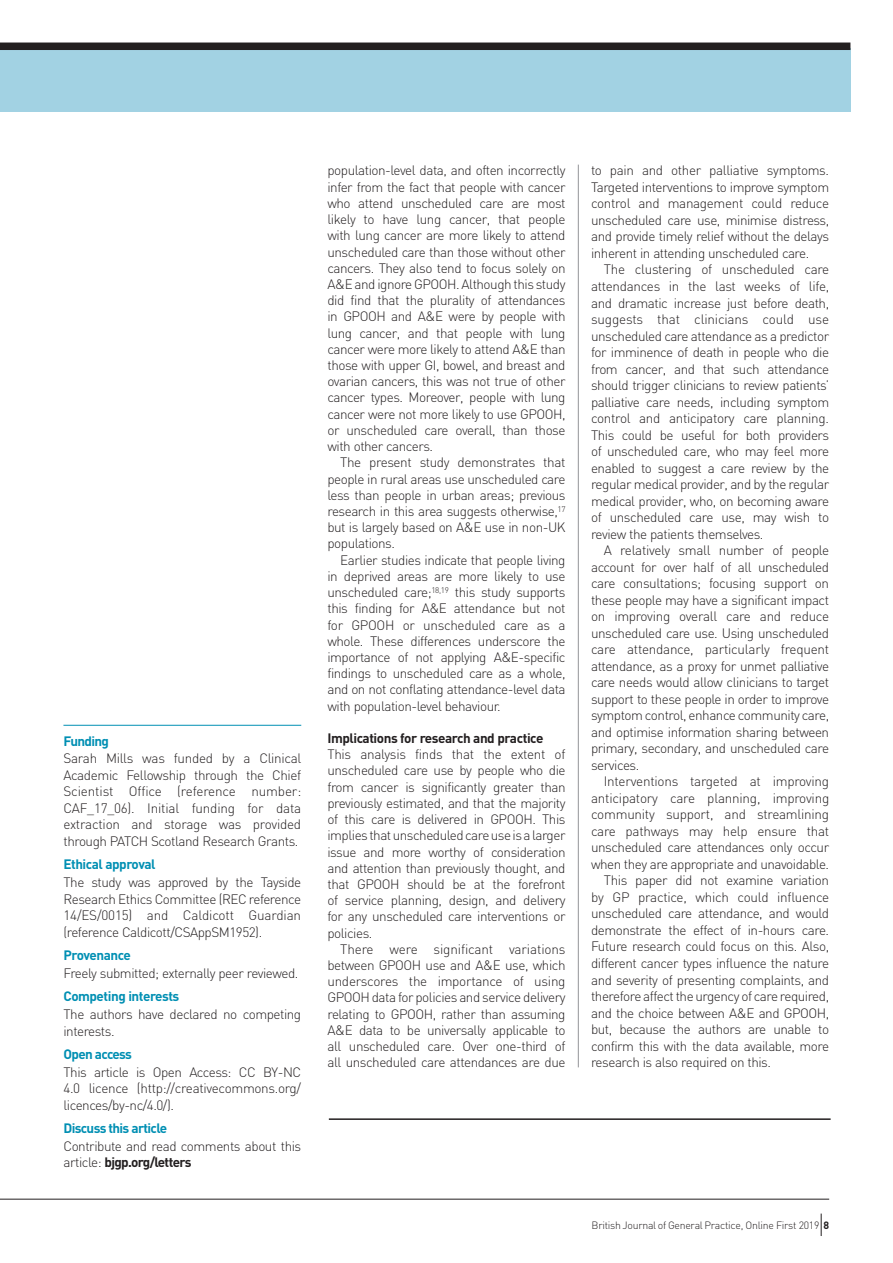
<style>
.page{position:relative;width:893px;height:1263px;background:#fff}
.page>*{position:absolute;margin:0;border:0;box-sizing:border-box;transform-origin:0 0}
.t1{font:300 13.5px/16.2px "DIN";letter-spacing:-.035em;color:#231f20;text-align:justify}
.t2{font:700 13.5px "DIN";letter-spacing:-.045em;color:#008fb3}
.t3{font:300 13.5px "DIN";letter-spacing:-.015em;color:#231f20}
.t4{font:700 13.5px "DIN";letter-spacing:-.035em;color:#231f20}
.t5{font:300 10.5px "DIN";letter-spacing:-.025em;color:#231f20}
.s1{font-weight:700}
</style>
<div class="page">
<div style="left:0;top:48px;width:850px;height:64px;background:#a2d2e3"></div>
<div style="left:0;top:43px;width:850px;height:7px;background:#231f20"></div>
<hr style="left:578px;top:165px;width:1px;height:902px;background:#939598">
<hr style="left:63px;top:725px;width:238px;height:1px;background:#008fb3">
<hr style="left:329px;top:1118px;width:502px;height:2px;background:#231f20">
<hr style="left:0;top:1199px;width:829px;height:1px;background:#231f20">
<svg style="left:821px;top:1213px;width:1px;height:23px"></svg>
<p class="t2" style="left:63px;top:732px;width:47px">Funding</p>
<p class="t1" style="left:63px;top:750px;width:239px">Sarah Mills was funded by a Clinical Academic Fellowship through the Chief Scientist Office (reference number:<br>CAF_17_06). Initial funding for data extraction and storage was provided through PATCH Scotland Research Grants.</p>
<p class="t2" style="left:63px;top:855px;width:94px">Ethical approval</p>
<p class="t1" style="left:63px;top:874px;width:239px">The study was approved by the Tayside Research Ethics Committee (REC reference 14/ES/0015) and Caldicott Guardian (reference Caldicott/CSAppSM1952).</p>
<p class="t2" style="left:63px;top:946px;width:69px">Provenance</p>
<p class="t1" style="left:63px;top:965px;width:237px">Freely submitted; externally peer reviewed.</p>
<p class="t2" style="left:63px;top:987px;width:117px">Competing interests</p>
<p class="t1" style="left:63px;top:1006px;width:239px">The authors have declared no competing interests.</p>
<p class="t2" style="left:63px;top:1045px;width:70px">Open access</p>
<p class="t1" style="left:63px;top:1063px;width:239px">This article is Open Access: CC BY-NC 4.0 licence (http://creativecommons.org/ licences/by-nc/4.0/).</p>
<p class="t2" style="left:63px;top:1119px;width:105px">Discuss this article</p>
<p class="t1" style="left:63px;top:1138px;width:239px">Contribute and read comments about this article: <span class="s1">bjgp.org/letters</span></p>
<p class="t1" style="left:327px;top:162px;width:240px">population-level data, and often incorrectly infer from the fact that people with cancer who attend unscheduled care are most likely to have lung cancer, that people with lung cancer are more likely to attend unscheduled care than those without other cancers. They also tend to focus solely on A&amp;E and ignore GPOOH. Although this study did find that the plurality of attendances in GPOOH and A&amp;E were by people with lung cancer, and that people with lung cancer were more likely to attend A&amp;E than those with upper GI, bowel, and breast and ovarian cancers, this was not true of other cancer types. Moreover, people with lung cancer were not more likely to use GPOOH, or unscheduled care overall, than those with other cancers.</p>
<p class="t1" style="left:327px;top:454px;width:240px;text-indent:13px">The present study demonstrates that people in rural areas use unscheduled care less than people in urban areas; previous research in this area suggests otherwise,<sup>17 </sup>but is largely based on A&amp;E use in non-UK populations.</p>
<p class="t1" style="left:327px;top:551px;width:240px;text-indent:13px">Earlier studies indicate that people living in deprived areas are more likely to use unscheduled care;<sup>18,19</sup> this study supports this finding for A&amp;E attendance but not for GPOOH or unscheduled care as a whole. These differences underscore the importance of not applying A&amp;E-specific findings to unscheduled care as a whole, and on not conflating attendance-level data with population-level behaviour.</p>
<p class="t4" style="left:327px;top:729px;width:217px">Implications for research and practice</p>
<p class="t1" style="left:327px;top:746px;width:240px">This analysis finds that the extent of unscheduled care use by people who die from cancer is significantly greater than previously estimated, and that the majority of this care is delivered in GPOOH. This implies that unscheduled care use is a larger issue and more worthy of consideration and attention than previously thought, and that GPOOH should be at the forefront of service planning, design, and delivery for any unscheduled care interventions or policies.</p>
<p class="t1" style="left:327px;top:941px;width:240px;text-indent:13px">There were significant variations between GPOOH use and A&amp;E use, which underscores the importance of using GPOOH data for policies and service delivery relating to GPOOH, rather than assuming A&amp;E data to be universally applicable to all unscheduled care. Over one-third of all unscheduled care attendances are due</p>
<p class="t1" style="left:591px;top:162px;width:240px">to pain and other palliative symptoms.<br>Targeted interventions to improve symptom control and management could reduce unscheduled care use, minimise distress, and provide timely relief without the delays inherent in attending unscheduled care.</p>
<p class="t1" style="left:591px;top:261px;width:240px;text-indent:13px">The clustering of unscheduled care attendances in the last weeks of life, and dramatic increase just before death, suggests that clinicians could use unscheduled care attendance as a predictor for imminence of death in people who die from cancer, and that such attendance should trigger clinicians to review patients’ palliative care needs, including symptom control and anticipatory care planning.<br>This could be useful for both providers of unscheduled care, who may feel more enabled to suggest a care review by the regular medical provider, and by the regular medical provider, who, on becoming aware of unscheduled care use, may wish to review the patients themselves.</p>
<p class="t1" style="left:591px;top:542px;width:240px;text-indent:13px">A relatively small number of people account for over half of all unscheduled care consultations; focusing support on these people may have a significant impact on improving overall care and reduce unscheduled care use. Using unscheduled care attendance, particularly frequent attendance, as a proxy for unmet palliative care needs would allow clinicians to target support to these people in order to improve symptom control, enhance community care, and optimise information sharing between primary, secondary, and unscheduled care services.</p>
<p class="t3" style="left:604px;top:773px;width:227px">Interventions targeted at improving</p>
<p class="t3" style="left:591px;top:790px;width:240px">anticipatory care planning, improving</p>
<p class="t1" style="left:591px;top:806px;width:240px">community support, and streamlining</p>
<p class="t1" style="left:591px;top:823px;width:240px">care pathways may help ensure that</p>
<p class="t1" style="left:591px;top:839px;width:240px">unscheduled care attendances only occur</p>
<p class="t1" style="left:591px;top:856px;width:240px">when they are appropriate and unavoidable.</p>
<p class="t1" style="left:604px;top:872px;width:227px">This paper did not examine variation</p>
<p class="t1" style="left:591px;top:889px;width:240px">by GP practice, which could influence</p>
<p class="t1" style="left:591px;top:905px;width:240px">unscheduled care attendance, and would</p>
<p class="t1" style="left:591px;top:922px;width:240px">demonstrate the effect of in-hours care.</p>
<p class="t1" style="left:591px;top:938px;width:240px">Future research could focus on this. Also,</p>
<p class="t1" style="left:591px;top:955px;width:240px">different cancer types influence the nature</p>
<p class="t1" style="left:591px;top:971px;width:240px">and severity of presenting complaints, and</p>
<p class="t1" style="left:591px;top:988px;width:240px">therefore affect the urgency of care required,</p>
<p class="t1" style="left:591px;top:1004px;width:240px">and the choice between A&amp;E and GPOOH,</p>
<p class="t1" style="left:591px;top:1021px;width:240px">but, because the authors are unable to</p>
<p class="t1" style="left:591px;top:1037px;width:240px">confirm this with the data available, more</p>
<p class="t1" style="left:591px;top:1054px;width:181px">research is also required on this.</p>
<p class="t5" style="left:592px;top:1218px;width:239px">British Journal of General Practice, Online First 2019 <span class="s1">8</span></p>
</div>
